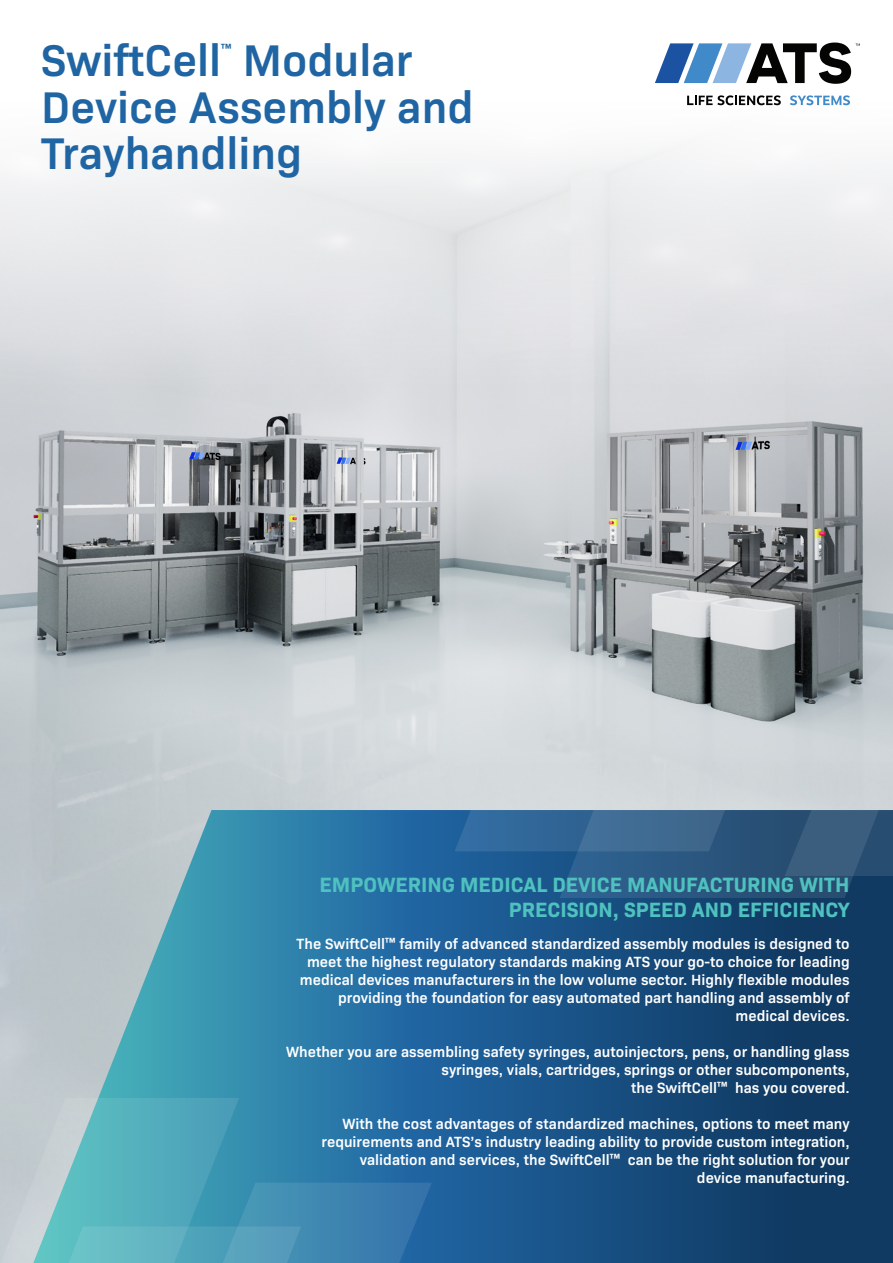
<style>
.page{position:relative;width:893px;height:1263px;background:#fff}
.page>*{position:absolute;margin:0;border:0;box-sizing:border-box;transform-origin:0 0}
.Super-header{font:600 45px/46.5px "Bio Sans";color:#2065a3}
.Sellsheet-Subheader{font:700 21px "Bio Sans";color:#4fc1be}
.Super-header-2{font:600 15px "Bio Sans";color:#fff}
.Super-header-3{font:600 15px "Bio Sans";color:#2065a3}
</style>
<div class="page">
<img style="left:0;top:42px;width:893px;height:1056px">
<svg style="left:28px;top:810px;width:865px;height:453px;background:#316992"></svg>
<svg style="left:455px;top:810px;width:438px;height:88px;background:#2d5b86"></svg>
<svg style="left:0;top:1098px;width:312px;height:84px;background:#68abbd"></svg>
<svg style="left:0;top:1182px;width:432px;height:81px;background:#59a1ba"></svg>
<svg style="left:655px;top:43px;width:205px;height:41px"></svg>
<svg style="left:687px;top:95px;width:94px;height:10px"></svg>
<svg style="left:790px;top:95px;width:60px;height:10px"></svg>
<p class="Super-header" style="left:41px;top:34px;width:434px;text-indent:202px">Modular<br>Device Assembly and<br>Trayhandling</p>
<p class="Super-header" style="left:41px;top:34px;width:182px">SwiftCell</p>
<p class="Super-header-3" style="left:221px;top:37px;width:12px">™</p>
<p class="Sellsheet-Subheader" style="left:320px;top:868px;width:531px">EMPOWERING MEDICAL DEVICE MANUFACTURING WITH</p>
<p class="Sellsheet-Subheader" style="left:509px;top:893px;width:342px">PRECISION, SPEED AND EFFICIENCY</p>
<p class="Super-header-2" style="left:297px;top:932px;width:555px">The SwiftCell™ family of advanced standardized assembly modules is designed to</p>
<p class="Super-header-2" style="left:307px;top:950px;width:544px">meet the highest regulatory standards making ATS your go-to choice for leading</p>
<p class="Super-header-2" style="left:300px;top:968px;width:551px">medical devices manufacturers in the low volume sector. Highly flexible modules</p>
<p class="Super-header-2" style="left:338px;top:986px;width:513px">providing the foundation for easy automated part handling and assembly of</p>
<p class="Super-header-2" style="left:735px;top:1004px;width:116px">medical devices.</p>
<p class="Super-header-2" style="left:286px;top:1040px;width:565px">Whether you are assembling safety syringes, autoinjectors, pens, or handling glass</p>
<p class="Super-header-2" style="left:442px;top:1058px;width:410px">syringes, vials, cartridges, springs or other subcomponents,</p>
<p class="Super-header-2" style="left:631px;top:1076px;width:220px">the SwiftCell™ has you covered.</p>
<p class="Super-header-2" style="left:342px;top:1112px;width:509px">With the cost advantages of standardized machines, options to meet many</p>
<p class="Super-header-2" style="left:322px;top:1130px;width:530px">requirements and ATS’s industry leading ability to provide custom integration,</p>
<p class="Super-header-2" style="left:360px;top:1148px;width:491px">validation and services, the SwiftCell™ can be the right solution for your</p>
<p class="Super-header-2" style="left:697px;top:1166px;width:154px">device manufacturing.</p>
</div>
